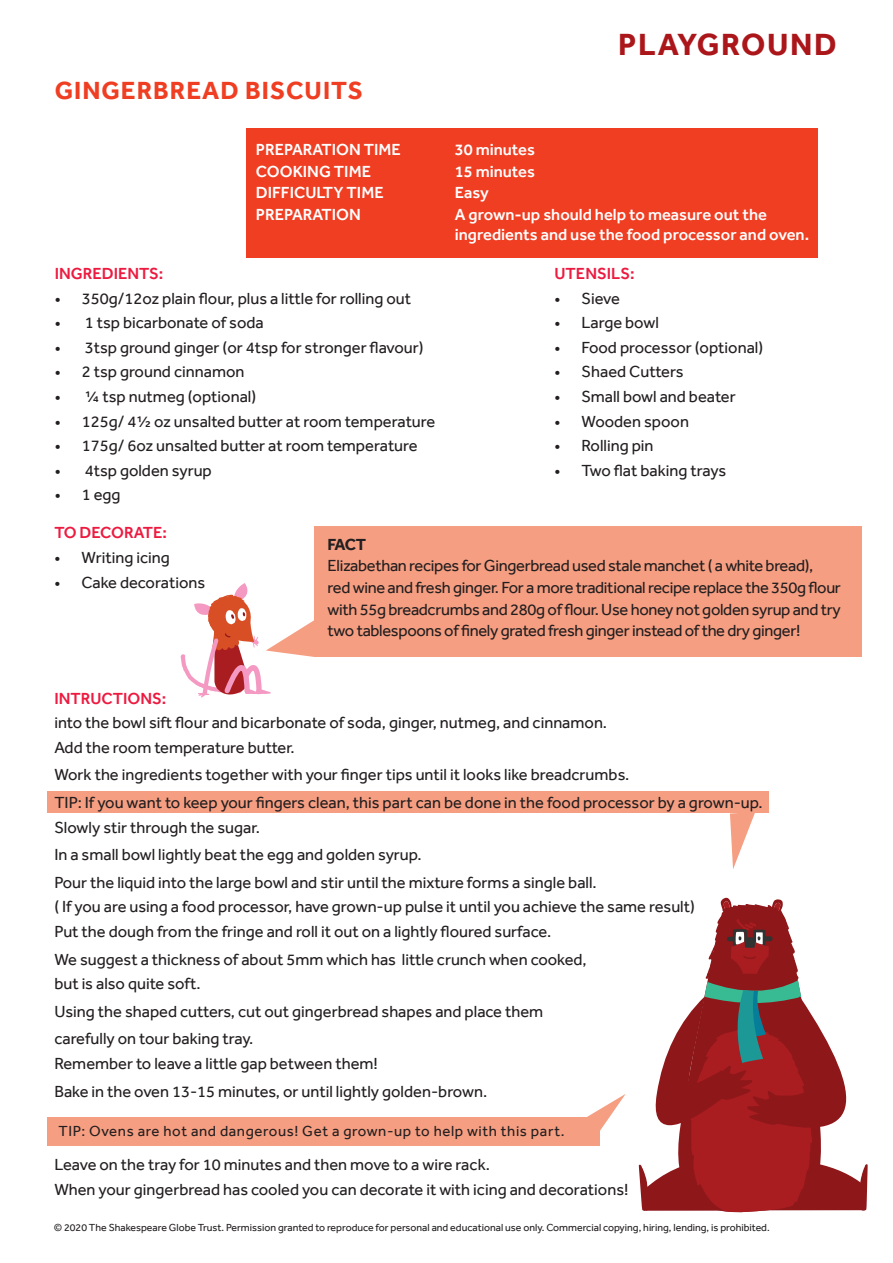
<style>
.page{position:relative;width:893px;height:1263px;background:#fff}
.page>*{position:absolute;margin:0;border:0;box-sizing:border-box;transform-origin:0 0}
.t1{font:700 31.5px "Effra";letter-spacing:.05em;color:#ab161a}
.t2{font:700 25.5px "Effra";letter-spacing:.04em;color:#ef3e22}
.t3{font:16.5px/27.6px "Effra";color:#231f20}
.t4{font:16.5px/21.6px "Effra";letter-spacing:-.02em;color:#231f20}
.t5{font:500 16.5px/19.8px "Effra";color:#fff}
.t6{font:500 16.5px "Effra";color:#ed1a40}
.t7{font:700 16.5px "Effra";color:#231f20}
.t8{font:15px "Effra";letter-spacing:.04em;color:#231f20}
.t9{font:10.5px "Effra";color:#231f20}
</style>
<div class="page">
<div style="left:246px;top:128px;width:572px;height:129px;background:#ef3e22"></div>
<div style="left:47px;top:791px;width:721px;height:22px;background:#f69e81"></div>
<div style="left:47px;top:1117px;width:552px;height:28px;background:#f69e81"></div>
<svg style="left:639px;top:898px;width:229px;height:315px"></svg>
<svg style="left:181px;top:583px;width:133px;height:114px"></svg>
<div style="left:314px;top:526px;width:548px;height:131px;background:#f69e81"></div>
<svg style="left:587px;top:1094px;width:39px;height:46px"></svg>
<svg style="left:730px;top:813px;width:25px;height:56px"></svg>
<p class="t2" style="left:55px;top:76px;width:310px">GINGERBREAD BISCUITS</p>
<p class="t5" style="left:256px;top:140px;width:147px">PREPARATION TIME</p>
<p class="t5" style="left:256px;top:161px;width:117px">COOKING TIME</p>
<p class="t5" style="left:256px;top:183px;width:129px">DIFFICULTY TIME</p>
<p class="t5" style="left:256px;top:204px;width:107px">PREPARATION</p>
<p class="t1" style="left:618px;top:26px;width:220px">PLAYGROUND</p>
<p class="t5" style="left:455px;top:140px;width:82px">30 minutes</p>
<p class="t5" style="left:455px;top:161px;width:82px">15 minutes</p>
<p class="t5" style="left:455px;top:183px;width:36px">Easy</p>
<p class="t5" style="left:455px;top:204px;width:356px">A grown-up should help to measure out the ingredients and use the food processor and oven.</p>
<p class="t6" style="left:55px;top:264px;width:110px">INGREDIENTS:</p>
<p class="t3" style="left:55px;top:284px;width:358px">• 350g/12oz plain flour, plus a little for rolling out</p>
<p class="t3" style="left:55px;top:309px;width:211px">• 1 tsp bicarbonate of soda</p>
<p class="t3" style="left:55px;top:333px;width:370px">• 3tsp ground ginger (or 4tsp for stronger flavour)</p>
<p class="t3" style="left:55px;top:358px;width:191px">• 2 tsp ground cinnamon</p>
<p class="t3" style="left:55px;top:382px;width:203px">• ¼ tsp nutmeg (optional)</p>
<p class="t3" style="left:55px;top:407px;width:382px">• 125g/ 4½ oz unsalted butter at room temperature</p>
<p class="t3" style="left:55px;top:432px;width:364px">• 175g/ 6oz unsalted butter at room temperature</p>
<p class="t3" style="left:55px;top:456px;width:159px">• 4tsp golden syrup</p>
<p class="t3" style="left:55px;top:481px;width:67px">• 1 egg</p>
<p class="t6" style="left:54px;top:523px;width:114px">TO DECORATE:</p>
<p class="t3" style="left:54px;top:543px;width:117px">• Writing icing</p>
<p class="t3" style="left:54px;top:568px;width:152px">• Cake decorations</p>
<p class="t6" style="left:554px;top:264px;width:82px">UTENSILS:</p>
<p class="t3" style="left:554px;top:284px;width:67px">• Sieve</p>
<p class="t3" style="left:554px;top:309px;width:106px">• Large bowl</p>
<p class="t3" style="left:554px;top:333px;width:210px">• Food processor (optional)</p>
<p class="t3" style="left:554px;top:358px;width:130px">• Shaed Cutters</p>
<p class="t3" style="left:554px;top:382px;width:183px">• Small bowl and beater</p>
<p class="t3" style="left:554px;top:407px;width:136px">• Wooden spoon</p>
<p class="t3" style="left:554px;top:432px;width:101px">• Rolling pin</p>
<p class="t3" style="left:554px;top:456px;width:173px">• Two flat baking trays</p>
<p class="t7" style="left:328px;top:534px;width:40px">FACT</p>
<p class="t4" style="left:328px;top:555px;width:515px">Elizabethan recipes for Gingerbread used stale manchet ( a white bread),<br>red wine and fresh ginger. For a more traditional recipe replace the 350g flour with 55g breadcrumbs and 280g of flour. Use honey not golden syrup and try two tablespoons of finely grated fresh ginger instead of the dry ginger!</p>
<p class="t6" style="left:54px;top:688px;width:114px">INTRUCTIONS:</p>
<p class="t3" style="left:54px;top:709px;width:554px">into the bowl sift flour and bicarbonate of soda, ginger, nutmeg, and cinnamon.</p>
<p class="t3" style="left:54px;top:733px;width:242px">Add the room temperature butter.</p>
<p class="t3" style="left:54px;top:761px;width:576px">Work the ingredients together with your finger tips until it looks like breadcrumbs.</p>
<p class="t3" style="left:54px;top:788px;width:710px">TIP: If you want to keep your fingers clean, this part can be done in the food processor by a grown-up.</p>
<p class="t3" style="left:54px;top:813px;width:207px">Slowly stir through the sugar.</p>
<p class="t3" style="left:54px;top:841px;width:369px">In a small bowl lightly beat the egg and golden syrup.</p>
<p class="t3" style="left:54px;top:868px;width:544px">Pour the liquid into the large bowl and stir until the mixture forms a single ball.</p>
<p class="t3" style="left:54px;top:893px;width:642px">( If you are using a food processor, have grown-up pulse it until you achieve the same result)</p>
<p class="t3" style="left:54px;top:917px;width:498px">Put the dough from the fringe and roll it out on a lightly floured surface.</p>
<p class="t3" style="left:54px;top:945px;width:534px">We suggest a thickness of about 5mm which has little crunch when cooked,</p>
<p class="t3" style="left:54px;top:970px;width:148px">but is also quite soft.</p>
<p class="t3" style="left:54px;top:997px;width:490px">Using the shaped cutters, cut out gingerbread shapes and place them carefully on tour baking tray.</p>
<p class="t3" style="left:54px;top:1049px;width:325px">Remember to leave a little gap between them!</p>
<p class="t3" style="left:54px;top:1077px;width:434px">Bake in the oven 13-15 minutes, or until lightly golden-brown.</p>
<p class="t8" style="left:58px;top:1122px;width:508px">TIP: Ovens are hot and dangerous! Get a grown-up to help with this part.</p>
<p class="t3" style="left:54px;top:1151px;width:437px">Leave on the tray for 10 minutes and then move to a wire rack.</p>
<p class="t3" style="left:54px;top:1175px;width:576px">When your gingerbread has cooled you can decorate it with icing and decorations!</p>
<p class="t9" style="left:54px;top:1221px;width:717px">© 2020 The Shakespeare Globe Trust. Permission granted to reproduce for personal and educational use only. Commercial copying, hiring, lending, is prohibited.</p>
</div>
